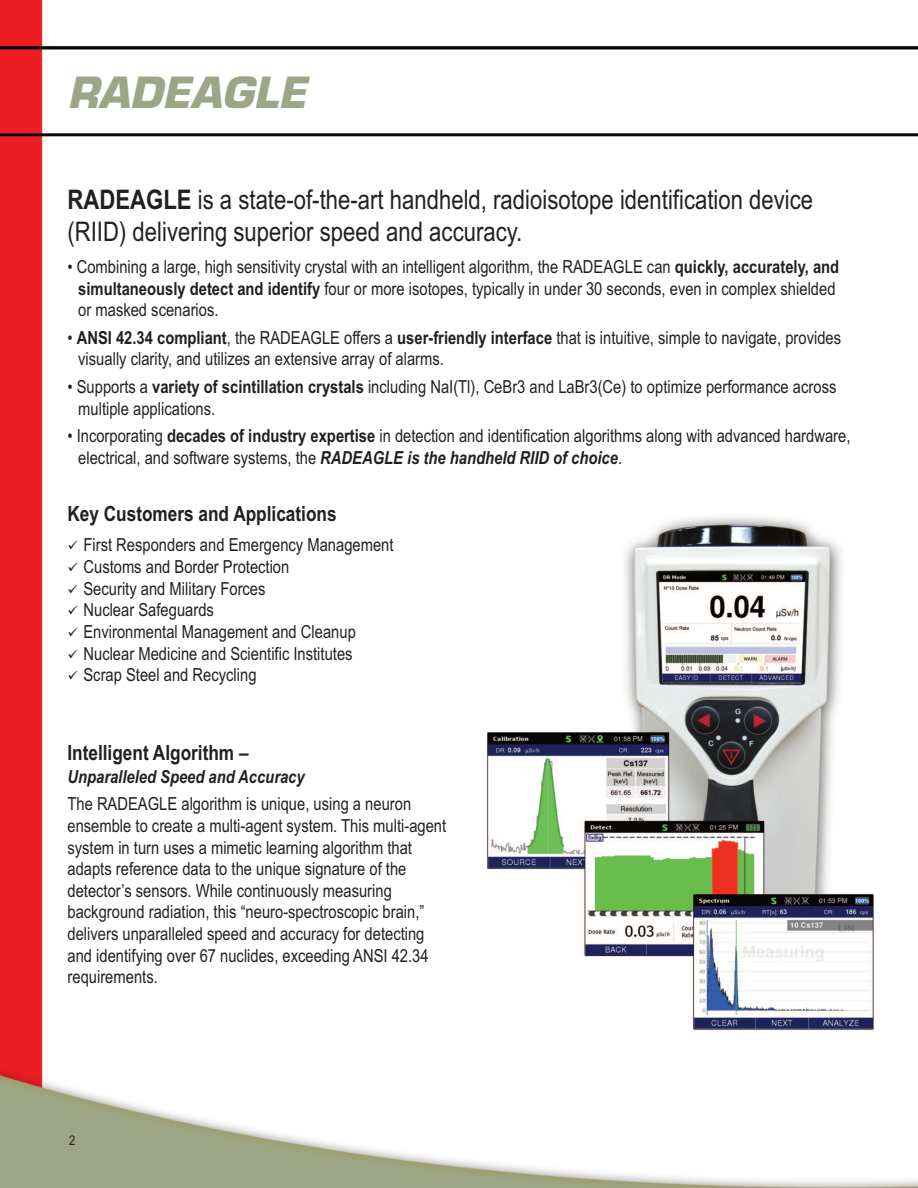
<style>
.page{position:relative;width:918px;height:1188px;background:#fff}
.page>*{position:absolute;margin:0;border:0;box-sizing:border-box;transform-origin:0 0}
.t1{font:45px "EGG Eurostile";color:#9ca686}
.t2{font:27px/32.4px "Arial Narrow";color:#231f20}
.t3{font:700 21px "Arial Narrow";color:#231f20}
.t4{font:18px/21.6px "Arial Narrow";color:#231f20}
.t5{font:italic 700 18px "Arial Narrow";color:#231f20}
.t6{font:13.5px "Arial Narrow";color:#231f20}
.s1{font-weight:700}
.s2{font-weight:700;font-style:italic}
</style>
<div class="page">
<img style="left:0;top:0;width:918px;height:1188px">
<img style="left:453px;top:504px;width:448px;height:550px">
<h1 class="t1" style="left:68px;top:66px;width:240px">RADEAGLE</h1>
<h2 class="t2" style="left:67px;top:183px;width:747px"><span class="s1">RADEAGLE</span> is a state-of-the-art handheld, radioisotope identification device (RIID) delivering superior speed and accuracy.</h2>
<p class="t4" style="left:78px;top:256px;width:763px;text-indent:-11px">• Combining a large, high sensitivity crystal with an intelligent algorithm, the RADEAGLE can <span class="s1">quickly, accurately, and simultaneously detect and identify</span> four or more isotopes, typically in under 30 seconds, even in complex shielded or masked scenarios.</p>
<p class="t4" style="left:78px;top:327px;width:764px;text-indent:-11px">• <span class="s1">ANSI 42.34 compliant</span>, the RADEAGLE offers a <span class="s1">user-friendly interface</span> that is intuitive, simple to navigate, provides visually clarity, and utilizes an extensive array of alarms.</p>
<p class="t4" style="left:78px;top:376px;width:760px;text-indent:-11px">• Supports a <span class="s1">variety of scintillation crystals</span> including NaI(Tl), CeBr3 and LaBr3(Ce) to optimize performance across multiple applications.</p>
<p class="t4" style="left:78px;top:425px;width:774px;text-indent:-11px">• Incorporating <span class="s1">decades of industry expertise</span> in detection and identification algorithms along with advanced hardware, electrical, and software systems, the <span class="s2">RADEAGLE is the handheld RIID of choice</span>.</p>
<p class="t3" style="left:67px;top:502px;width:271px">Key Customers and Applications</p>
<p class="t4" style="left:67px;top:534px;width:328px">✓ First Responders and Emergency Management</p>
<p class="t4" style="left:67px;top:556px;width:223px">✓ Customs and Border Protection</p>
<p class="t4" style="left:67px;top:578px;width:200px">✓ Security and Military Forces</p>
<p class="t4" style="left:67px;top:599px;width:148px">✓ Nuclear Safeguards</p>
<p class="t4" style="left:67px;top:621px;width:290px">✓ Environmental Management and Cleanup</p>
<p class="t4" style="left:67px;top:643px;width:287px">✓ Nuclear Medicine and Scientific Institutes</p>
<p class="t4" style="left:67px;top:664px;width:191px">✓ Scrap Steel and Recycling</p>
<p class="t3" style="left:67px;top:740px;width:183px">Intelligent Algorithm –</p>
<p class="t5" style="left:67px;top:766px;width:239px">Unparalleled Speed and Accuracy</p>
<p class="t4" style="left:67px;top:793px;width:380px">The RADEAGLE algorithm is unique, using a neuron ensemble to create a multi-agent system. This multi-agent system in turn uses a mimetic learning algorithm that adapts reference data to the unique signature of the detector’s sensors. While continuously measuring background radiation, this “neuro-spectroscopic brain,” delivers unparalleled speed and accuracy for detecting and identifying over 67 nuclides, exceeding ANSI 42.34 requirements.</p>
<p class="t6" style="left:69px;top:1133px;width:8px">2</p>
</div>
